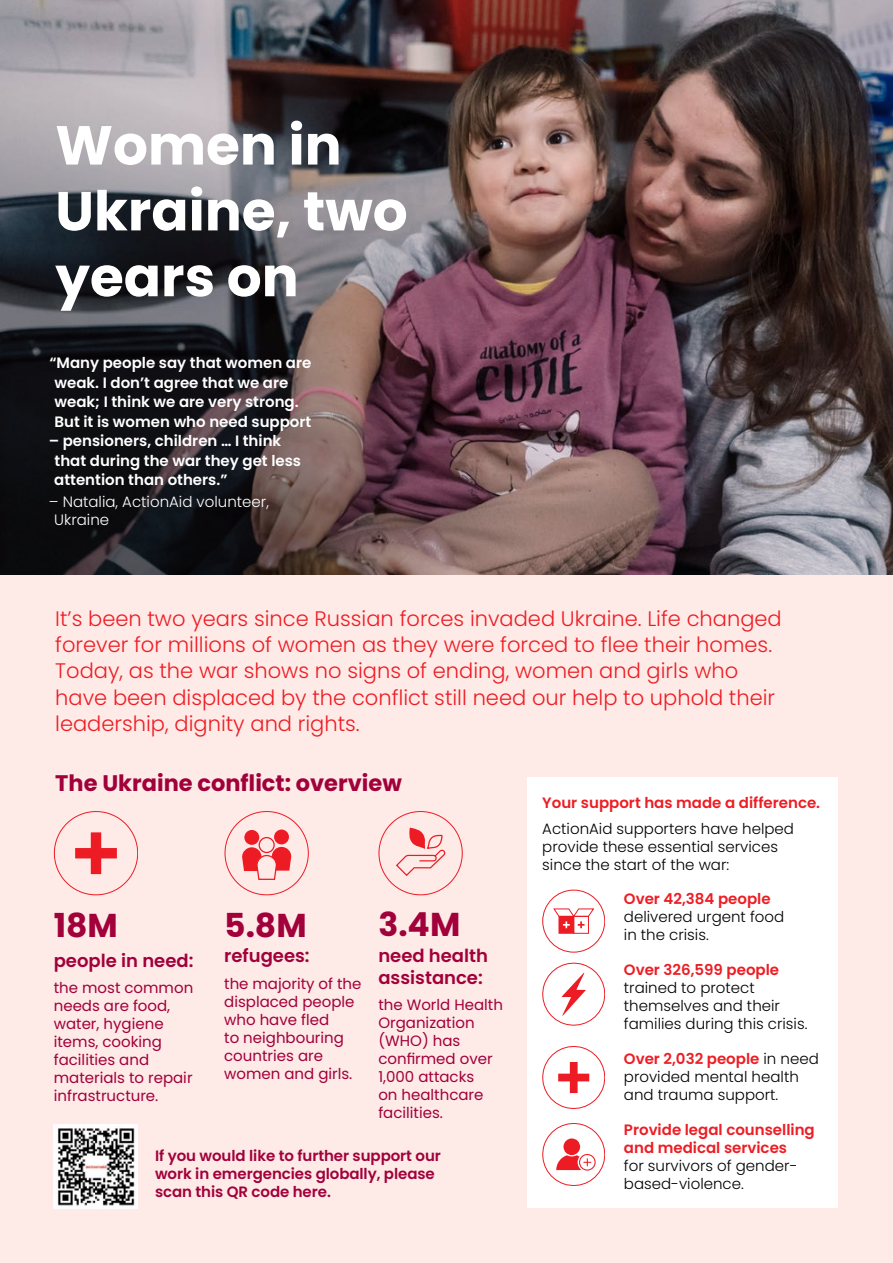
<style>
.page{position:relative;width:893px;height:1263px;background:#feeae7}
.page>*{position:absolute;margin:0;border:0;box-sizing:border-box;transform-origin:0 0}
.t1{font:700 54.9px/65.8px "Poppins";color:#fff}
.t2{font:700 33px "Poppins";color:#a1003b}
.t3{font:700 22.5px "Poppins";color:#a1003b}
.t4{font:300 21px/26.2px "Poppins";color:#ed1d24}
.t5{font:600 18px/21.6px "Poppins";color:#a1003b}
.t6{font:300 15px/18px "Poppins";color:#000}
.t7{font:15px/18px "Poppins";color:#a1003b}
.t8{font:600 15px/19.5px "Poppins";color:#fff}
.t9{font:600 15px/18px "Poppins";color:#ed1d24}
.t10{font:600 15px/18px "Poppins";letter-spacing:-.005em;color:#a1003b}
.t11{font:300 15px/18px "Poppins";color:#fff}
.s1{font-weight:600;color:#ed1d24}
</style>
<div class="page">
<div style="left:528px;top:777px;width:310px;height:431px;background:#fff"></div>
<div style="left:542px;top:890px;width:63px;height:62px;border:1px solid #ed1c24;border-radius:50%"></div>
<svg style="left:553px;top:908px;width:42px;height:26px"></svg>
<svg style="left:54px;top:811px;width:84px;height:84px"></svg>
<svg style="left:224px;top:811px;width:85px;height:84px"></svg>
<svg style="left:378px;top:811px;width:85px;height:84px"></svg>
<svg style="left:542px;top:963px;width:63px;height:62px"></svg>
<svg style="left:542px;top:1046px;width:63px;height:63px"></svg>
<svg style="left:542px;top:1123px;width:63px;height:63px"></svg>
<img style="left:697px;top:0;width:196px;height:574px">
<img style="left:54px;top:1124px;width:84px;height:85px">
<img style="left:0;top:0;width:697px;height:574px">
<h1 class="t1" style="left:55px;top:113px;width:354px">Women in<br>Ukraine, two years on</h1>
<p class="t8" style="left:54px;top:353px;width:258px;text-indent:-5px">“Many people say that women are weak. I don’t agree that we are weak; I think we are very strong.<br>But it is women who need support</p>
<p class="t8" style="left:54px;top:431px;width:248px;text-indent:-6px">– pensioners, children … I think that during the war they get less attention than others.”</p>
<p class="t11" style="left:54px;top:493px;width:216px;text-indent:-5px">– Natalia, ActionAid volunteer,<br>Ukraine</p>
<p class="t4" style="left:55px;top:605px;width:728px">It’s been two years since Russian forces invaded Ukraine. Life changed forever for millions of women as they were forced to flee their homes.<br>Today, as the war shows no signs of ending, women and girls who have been displaced by the conflict still need our help to uphold their leadership, dignity and rights.</p>
<h3 class="t3" style="left:55px;top:770px;width:348px">The Ukraine conflict: overview</h3>
<h2 class="t2" style="left:54px;top:906px;width:66px">18M</h2>
<p class="t5" style="left:54px;top:950px;width:141px">people in need:</p>
<p class="t7" style="left:54px;top:979px;width:141px">the most common needs are food, water, hygiene items, cooking facilities and materials to repair infrastructure.</p>
<h2 class="t2" style="left:224px;top:906px;width:84px">5.8M</h2>
<p class="t5" style="left:224px;top:945px;width:87px">refugees:</p>
<p class="t7" style="left:224px;top:975px;width:139px">the majority of the displaced people who have fled<br>to neighbouring countries are women and girls.</p>
<h2 class="t2" style="left:378px;top:906px;width:83px">3.4M</h2>
<p class="t5" style="left:378px;top:945px;width:111px">need health assistance:</p>
<p class="t7" style="left:378px;top:996px;width:126px">the World Health<br>Organization (WHO) has confirmed over<br>1,000 attacks<br>on healthcare facilities.</p>
<p class="t10" style="left:155px;top:1147px;width:287px">If you would like to further support our work in emergencies globally, please scan this QR code here.</p>
<p class="t9" style="left:542px;top:794px;width:279px">Your support has made a difference.</p>
<p class="t6" style="left:542px;top:820px;width:253px">ActionAid supporters have helped provide these essential services since the start of the war:</p>
<p class="t9" style="left:624px;top:890px;width:148px">Over 42,384 people</p>
<p class="t6" style="left:624px;top:908px;width:162px">delivered urgent food in the crisis.</p>
<p class="t9" style="left:624px;top:961px;width:157px">Over 326,599 people</p>
<p class="t6" style="left:624px;top:979px;width:185px">trained to protect themselves and their families during this crisis.</p>
<p class="t6" style="left:624px;top:1050px;width:196px"><span class="s1">Over 2,032 people</span> in need provided mental health and trauma support.</p>
<p class="t9" style="left:624px;top:1121px;width:192px">Provide legal counselling and medical services</p>
<p class="t6" style="left:624px;top:1157px;width:175px">for survivors of gender&shy;based-violence.</p>
</div>
